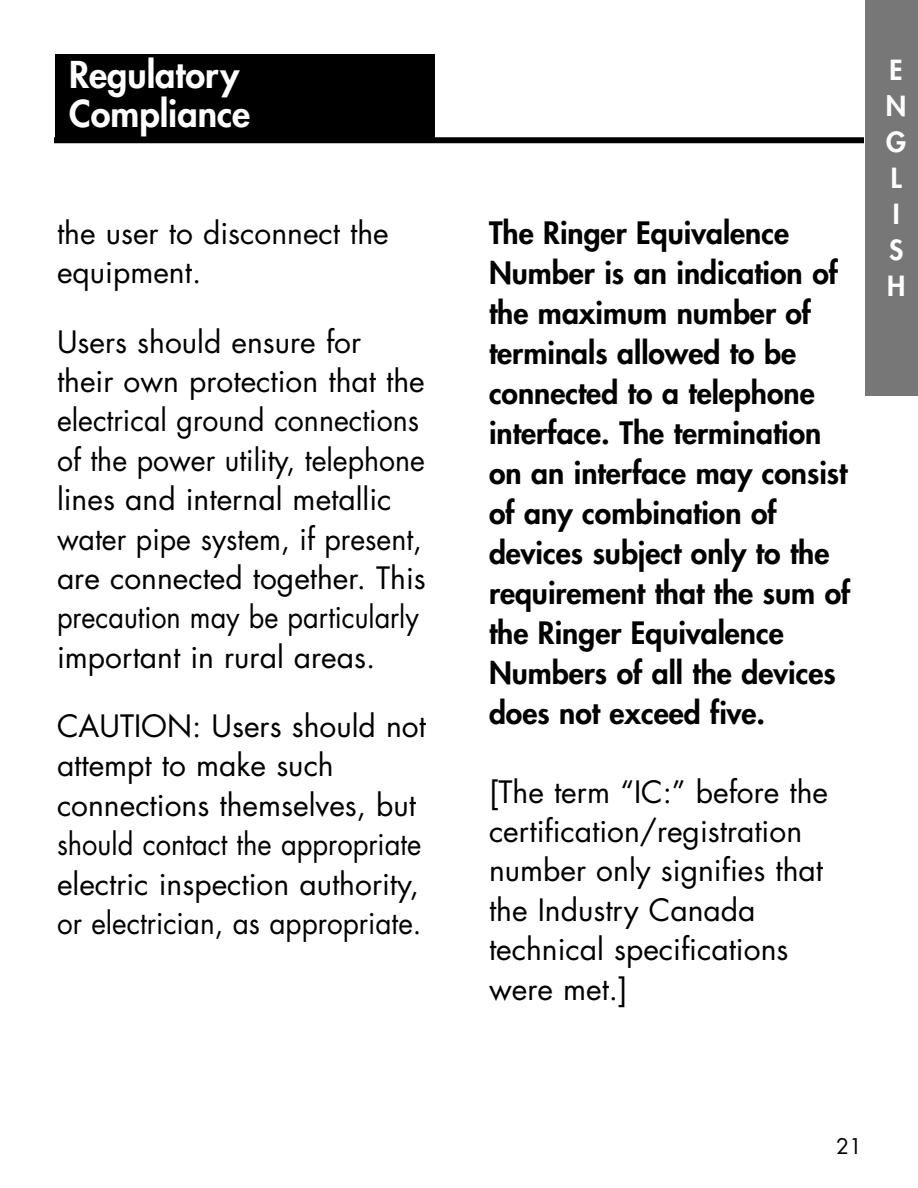
<style>
.page{position:relative;width:918px;height:1188px;background:#fff}
.page>*{position:absolute;margin:0;border:0;box-sizing:border-box;transform-origin:0 0}
.t1{font:800 36px/39px "Futura";color:#fff}
.t2{font:30px/39.3px "Futura";color:#000}
.t3{font:800 30px/39.9px "Futura";color:#000}
.t4{font:800 27px/36px "Futura";color:#fff}
.t5{font:21px "Futura";color:#000}
</style>
<div class="page">
<div style="left:866px;top:0;width:52px;height:395px;background:#777"></div>
<div style="left:54px;top:137px;width:810px;height:6px;background:#000"></div>
<div style="left:55px;top:54px;width:379px;height:86px;background:#000"></div>
<p class="t1" style="left:69px;top:58px;width:183px">Regulatory<br>Compliance</p>
<p class="t2" style="left:57px;top:216px;width:333px">the user to disconnect the equipment.</p>
<p class="t2" style="left:57px;top:325px;width:370px">Users should ensure for<br>their own protection that the electrical ground connections of the power utility, telephone lines and internal metallic water pipe system, if present, are connected together. This precaution may be particularly important in rural areas.</p>
<p class="t2" style="left:57px;top:709px;width:370px">CAUTION: Users should not attempt to make such connections themselves, but should contact the appropriate electric inspection authority, or electrician, as appropriate.</p>
<p class="t3" style="left:489px;top:216px;width:363px">The Ringer Equivalence<br>Number is an indication of the maximum number of terminals allowed to be connected to a telephone interface. The termination on an interface may consist of any combination of devices subject only to the requirement that the sum of the Ringer Equivalence<br>Numbers of all the devices does not exceed five.</p>
<p class="t2" style="left:489px;top:775px;width:341px">[The term “IC:” before the certification/registration number only signifies that the Industry Canada technical specifications were met.]</p>
<p class="t4" style="left:886px;top:54px;width:22px">E<br>N<br>G<br>L<br>I<br>S<br>H</p>
<p class="t5" style="left:836px;top:1137px;width:27px">21</p>
</div>
